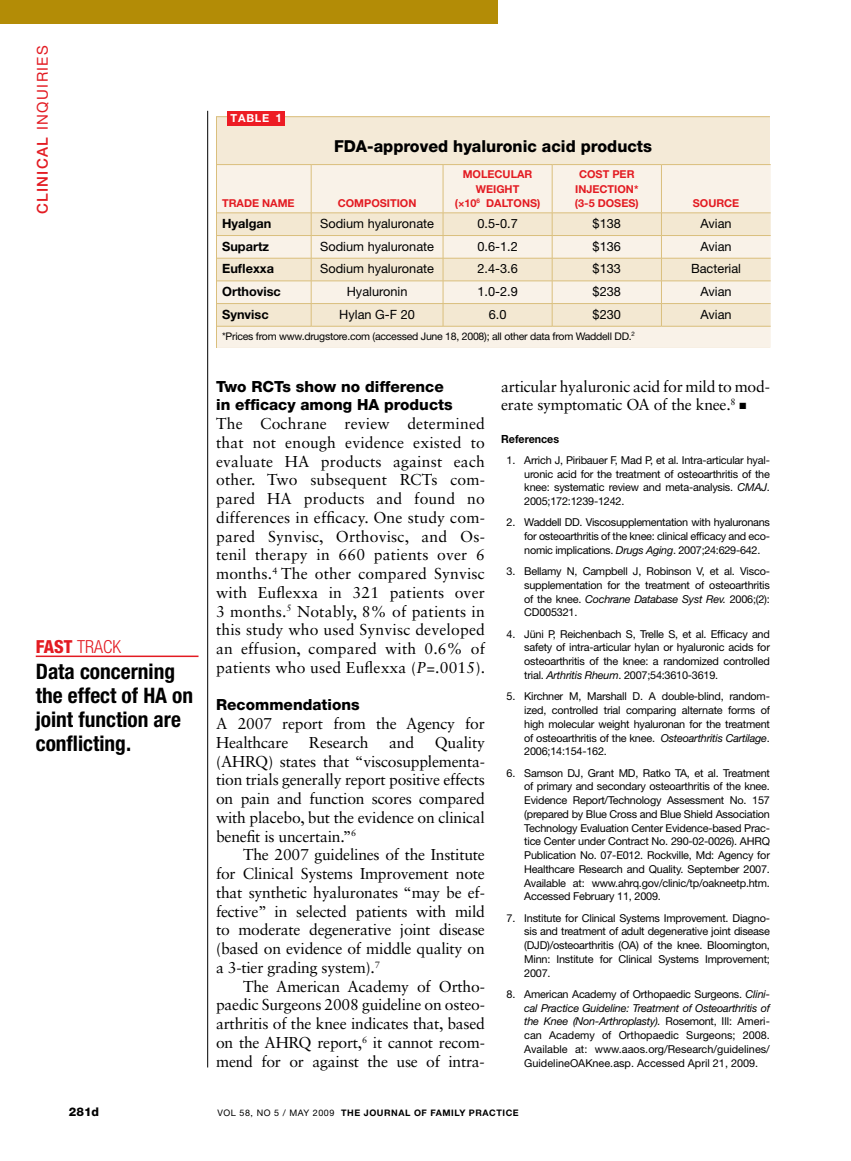
<style>
.page{position:relative;width:851px;height:1161px;background:#fff}
.page>*{position:absolute;margin:0;border:0;box-sizing:border-box;transform-origin:0 0}
.t1{font:700 condensed 21.3px/24px "Helvetica Neue LT Std";color:#000}
.t2{font:300 condensed 18px "Helvetica Neue LT Std";color:#e31b22}
.t3{font:800 16.5px "Helvetica Neue LT Std";color:#000}
.t4{font:15.75px/18.8px "Sabon LT Std";letter-spacing:-.015em;color:#000;text-align:justify}
.t5{font:800 15.3px/18.8px "Helvetica Neue LT Std";color:#000}
.t6{font:15px "Helvetica Neue LT Std";letter-spacing:.09em;color:#e31b22}
.t7{font:12.75px "Helvetica Neue LT Std";color:#000}
.t8{font:700 12.75px "Helvetica Neue LT Std";color:#000}
.t9{font:800 12px "Helvetica Neue LT Std";color:#000}
.t10{font:700 11.25px "Helvetica Neue LT Std";color:#000;scale:.95 1}
.t11{font:700 10.95px "Helvetica Neue LT Std";letter-spacing:.07em;color:#fff}
.t12{font:10.8px/13.8px "Helvetica Neue LT Std";letter-spacing:-.02em;color:#000;text-align:justify}
.t13{font:700 10.8px/14.2px "Helvetica Neue LT Std";color:#e31b22;text-align:center}
.t14{font:10.5px "Helvetica Neue LT Std";letter-spacing:-.025em;color:#000}
.t15{font:700 9px "Helvetica Neue LT Std";letter-spacing:.06em;color:#000}
.s1{font-weight:500}
.s2{font-weight:800}
.s3{font-size:11.7px}
.s4{font-style:italic}
.s5{font-weight:400}
</style>
<div class="page">
<div style="left:0;top:0;width:498px;height:24px;background:#b38c06"></div>
<hr style="left:207px;top:111px;width:1px;height:956px;background:#000">
<svg style="left:216px;top:116px;width:554px;height:232px"></svg>
<div style="left:227px;top:111px;width:58px;height:14px;background:#ed1c24"></div>
<hr style="left:36px;top:656px;width:162px;height:1px;background:#e31b22">
<h3 class="t6" style="left:34px;top:214px;width:171px;rotate:-90deg"><span class="s1">Clinical</span> Inqui ri es</h3>
<h2 class="t2" style="left:36px;top:636px;width:87px"><span class="s2">fast</span> TRACK</h2>
<h1 class="t1" style="left:36px;top:659px;width:159px">Data concerning the effect of HA on joint function are conflicting.</h1>
<p class="t11" style="left:230px;top:111px;width:53px">TABLE <span class="s3">1</span></p>
<h3 class="t3" style="left:334px;top:137px;width:319px">FDA-approved hyaluronic acid products</h3>
<p class="t13" style="left:222px;top:196px;width:73px">TRADE NAME</p>
<p class="t13" style="left:338px;top:196px;width:80px">COMPOSITION</p>
<p class="t13" style="left:455px;top:167px;width:87px">MOLECULAR<br>WEIGHT<br>(×10<sup>6</sup> DALTO NS)</p>
<p class="t13" style="left:575px;top:167px;width:65px;text-align:left;text-indent:4px">COST PER<br>INJECTION* (3-5 DOSES)</p>
<p class="t13" style="left:692px;top:196px;width:47px">SOURCE</p>
<p class="t8" style="left:222px;top:216px;width:51px">HYALGAN</p>
<p class="t7" style="left:320px;top:216px;width:115px">Sodium hyaluronate</p>
<p class="t7" style="left:477px;top:216px;width:42px">0.5-0.7</p>
<p class="t7" style="left:592px;top:216px;width:30px">$138</p>
<p class="t7" style="left:700px;top:216px;width:33px">Avian</p>
<p class="t8" style="left:222px;top:238px;width:49px">SUPARTZ</p>
<p class="t7" style="left:320px;top:238px;width:115px">Sodium hyaluronate</p>
<p class="t7" style="left:477px;top:238px;width:42px">0.6-1.2</p>
<p class="t7" style="left:592px;top:238px;width:30px">$136</p>
<p class="t7" style="left:700px;top:238px;width:33px">Avian</p>
<p class="t8" style="left:222px;top:261px;width:53px">EUFLEXXA</p>
<p class="t7" style="left:320px;top:261px;width:115px">Sodium hyaluronate</p>
<p class="t7" style="left:477px;top:261px;width:42px">2.4-3.6</p>
<p class="t7" style="left:592px;top:261px;width:30px">$133</p>
<p class="t7" style="left:691px;top:261px;width:52px">Bacterial</p>
<p class="t8" style="left:222px;top:284px;width:60px">ORTHOVISC</p>
<p class="t7" style="left:347px;top:284px;width:62px">Hyaluronin</p>
<p class="t7" style="left:477px;top:284px;width:42px">1.0-2.9</p>
<p class="t7" style="left:592px;top:284px;width:30px">$238</p>
<p class="t7" style="left:700px;top:284px;width:33px">Avian</p>
<p class="t8" style="left:222px;top:306px;width:48px">SYNVISC</p>
<p class="t7" style="left:339px;top:307px;width:77px">Hylan G-F 20</p>
<p class="t7" style="left:488px;top:307px;width:19px">6.0</p>
<p class="t7" style="left:592px;top:307px;width:30px">$230</p>
<p class="t7" style="left:700px;top:307px;width:33px">Avian</p>
<p class="t14" style="left:222px;top:330px;width:414px">*Prices from www.drugstore.com (accessed June 18, 2008); all other data from Waddell DD.<sup>2</sup></p>
<h3 class="t5" style="left:216px;top:377px;width:238px">Two RCTs show no difference in efficacy among HA products</h3>
<p class="t4" style="left:216px;top:414px;width:270px">The Cochrane review determined that not enough evidence existed to evaluate HA products against each other. Two subsequent RCTs com&shy;pared HA products and found no differences in efficacy. One study com&shy;pared Synvisc, Orthovisc, and Os&shy;tenil therapy in 660 patients over 6 months.<sup>4</sup> The other compared Synvisc with Euflexxa in 321 patients over 3 months.<sup>5</sup> Notably, 8% of patients in this study who used Synvisc developed an effusion, compared with 0.6% of patients who used Euflexxa (<span class="s4">P</span>=.0015).</p>
<h3 class="t5" style="left:216px;top:695px;width:145px">Recommendations</h3>
<h3 class="t4" style="left:216px;top:714px;width:270px">A 2007 report from the Agency for<br>Healthcare</h3>
<h3 class="t4" style="left:216px;top:733px;width:270px;text-indent:218px">Quality (AHRQ) states that “viscosupplementa&shy;tion trials generally report positive effects on pain and function scores compared with placebo, but the evidence on clinical benefit is uncertain.”<sup>6</sup></h3>
<p class="t4" style="left:216px;top:845px;width:270px;text-indent:27px">The 2007 guidelines of the Institute for Clinical Systems Improvement note that synthetic hyaluronates “may be ef&shy;fective” in selected patients with mild to moderate degenerative joint disease (based on evidence of middle quality on a 3-tier grading system).<sup>7</sup></p>
<h3 class="t4" style="left:216px;top:976px;width:270px;text-indent:27px">The American Academy of Ortho&shy;paedic Surgeons 2008 guideline on osteo&shy;arthritis of the knee indicates that, based on the AHRQ report,<sup>6</sup> it cannot recom&shy;mend for or against the use of intra-</h3>
<h3 class="t4" style="left:309px;top:733px;width:61px">Research</h3>
<h3 class="t4" style="left:389px;top:733px;width:26px">and</h3>
<h3 class="t4" style="left:501px;top:376px;width:270px">articular hyaluronic acid for mild to mod&shy;erate symptomatic OA of the knee.<sup>8</sup> ■</h3>
<p class="t10" style="left:501px;top:432px;width:63px">REFERENCES</p>
<p class="t12" style="left:524px;top:453px;width:247px;text-indent:-18px">1. Arrich J, Piribauer F, Mad P, et al. Intra-articular hyal&shy;uronic acid for the treatment of osteoarthritis of the knee: systematic review and meta-analysis. <span class="s4">CMAJ</span>.<br>2005;172:1239-1242.</p>
<p class="t12" style="left:524px;top:515px;width:247px;text-indent:-18px">2. Waddell DD. Viscosupplementation with hyaluronans for osteoarthritis of the knee: clinical efficacy and eco&shy;nomic implications. <span class="s4">Drugs Aging</span>. 2007;24:629-642.</p>
<p class="t12" style="left:524px;top:564px;width:247px;text-indent:-18px">3. Bellamy N, Campbell J, Robinson V, et al. Visco&shy;supplementation for the treatment of osteoarthritis of the knee. <span class="s4">Cochrane Database Syst Rev.</span> 2006;(2):<br>CD005321.</p>
<p class="t12" style="left:524px;top:627px;width:247px;text-indent:-18px">4. Jüni P, Reichenbach S, Trelle S, et al. Efficacy and safety of intra-articular hylan or hyaluronic acids for osteoarthritis of the knee: a randomized controlled trial. <span class="s4">Arthritis Rheum</span>. 2007;54:3610-3619.</p>
<p class="t12" style="left:524px;top:689px;width:247px;text-indent:-18px">5. Kirchner M, Marshall D. A double-blind, random&shy;ized, controlled trial comparing alternate forms of high molecular weight hyaluronan for the treatment of osteoarthritis of the knee. <span class="s4">Osteoarthritis Cartilage</span>.<br>2006;14:154-162.</p>
<p class="t12" style="left:524px;top:766px;width:247px;text-align:left;text-indent:-18px">6. Samson DJ, Grant MD, Ratko TA, et al. Treatment of primary and secondary osteoarthritis of the knee.<br>Evidence Report/Technology Assessment No. 157 (prepared by Blue Cross and Blue Shield Association Technology Evaluation Center Evidence-based Prac&shy;tice Center under Contract No. 290-02-0026). AHRQ Publication No. 07-E012. Rockville, Md: Agency for Healthcare Research and Quality. September 2007.<br>Available at: www.ahrq.gov/clinic/tp/oakneetp.htm.<br>Accessed February 11, 2009.</p>
<p class="t12" style="left:524px;top:911px;width:247px;text-indent:-18px">7. Institute for Clinical Systems Improvement. Diagno&shy;sis and treatment of adult degenerative joint disease (DJD)/osteoarthritis (OA) of the knee. Bloomington, Minn: Institute for Clinical Systems Improvement; 2007.</p>
<p class="t12" style="left:524px;top:987px;width:247px;text-indent:-18px">8. American Academy of Orthopaedic Surgeons. <span class="s4">Clini&shy;cal Practice Guideline: Treatment of Osteoarthritis of the Knee (Non-Arthroplasty).</span> Rosemont, Ill: Ameri&shy;can Academy of Orthopaedic Surgeons; 2008.<br>Available at: www.aaos.org/Research/guidelines/ GuidelineOAKnee.asp. Accessed April 21, 2009.</p>
<p class="t9" style="left:69px;top:1104px;width:32px">281d</p>
<p class="t15" style="left:217px;top:1107px;width:302px"><span class="s5">vo l 58, No 5 / May 2009</span> THE JOURNAL OF FAMILY PRACTICE</p>
</div>
